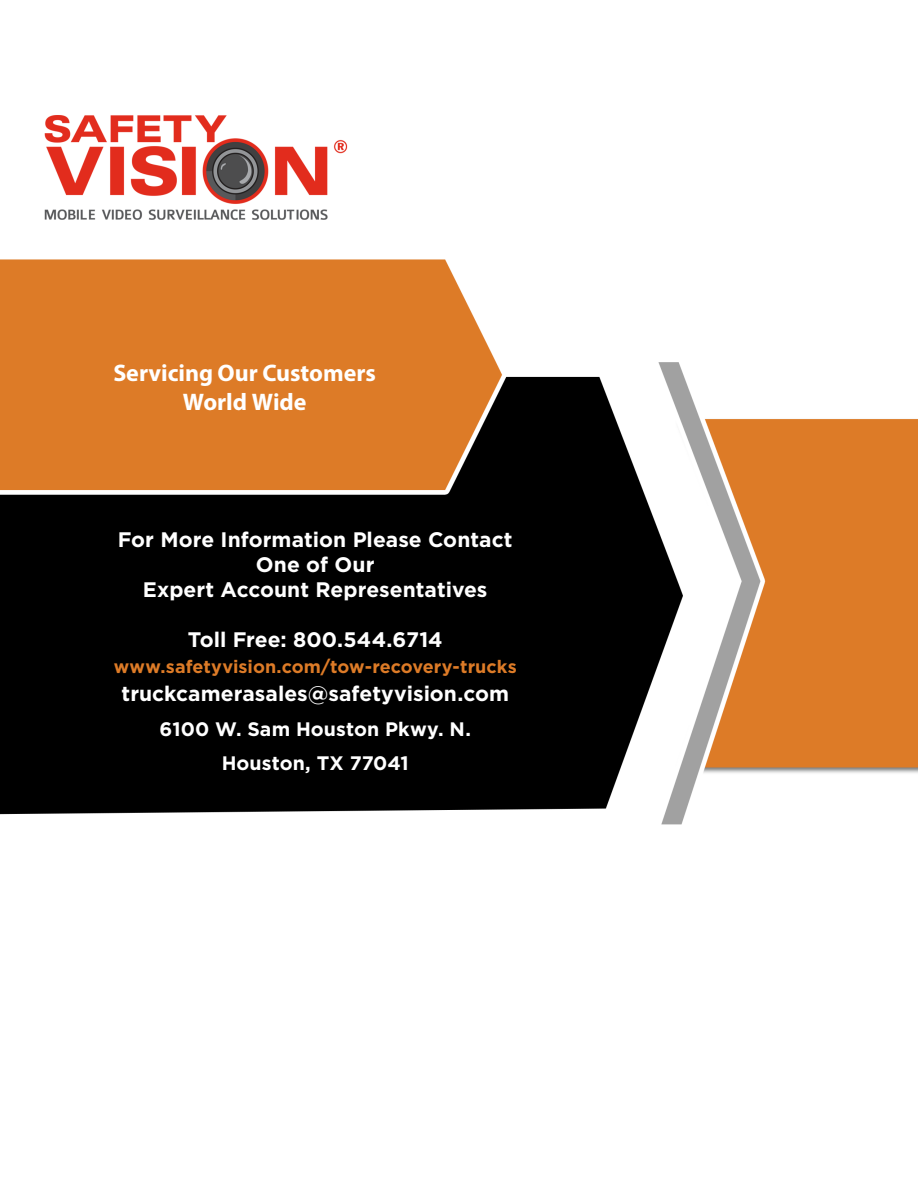
<style>
.page{position:relative;width:918px;height:1188px;background:#fff}
.page>*{position:absolute;margin:0;border:0;box-sizing:border-box;transform-origin:0 0}
.t1{font:700 24px/28.5px "Myriad Pro";letter-spacing:-.005em;color:#fff;text-align:center}
.t2{font:700 21px/25.2px "Gotham";color:#fff;text-align:center}
.t3{font:700 19.5px/34.5px "Gotham";letter-spacing:.005em;color:#fff;text-align:center}
.t4{font:700 18px "Gotham";color:#dd7b27}
</style>
<div class="page">
<img style="left:0;top:115px;width:918px;height:710px">
<p class="t1" style="left:113px;top:358px;width:264px">Servicing Our Customers<br>World Wide</p>
<p class="t2" style="left:118px;top:526px;width:396px">For More Information Please Contact<br>One of Our<br>Expert Account Representatives</p>
<p class="t2" style="left:188px;top:627px;width:256px">Toll Free: 800.544.6714</p>
<p class="t4" style="left:114px;top:656px;width:405px">www.safetyvision.com/tow-recovery-trucks</p>
<p class="t2" style="left:121px;top:681px;width:389px">truckcamerasales@safetyvision.com</p>
<p class="t3" style="left:160px;top:711px;width:313px">6100 W. Sam Houston Pkwy. N.<br>Houston, TX 77041</p>
</div>
